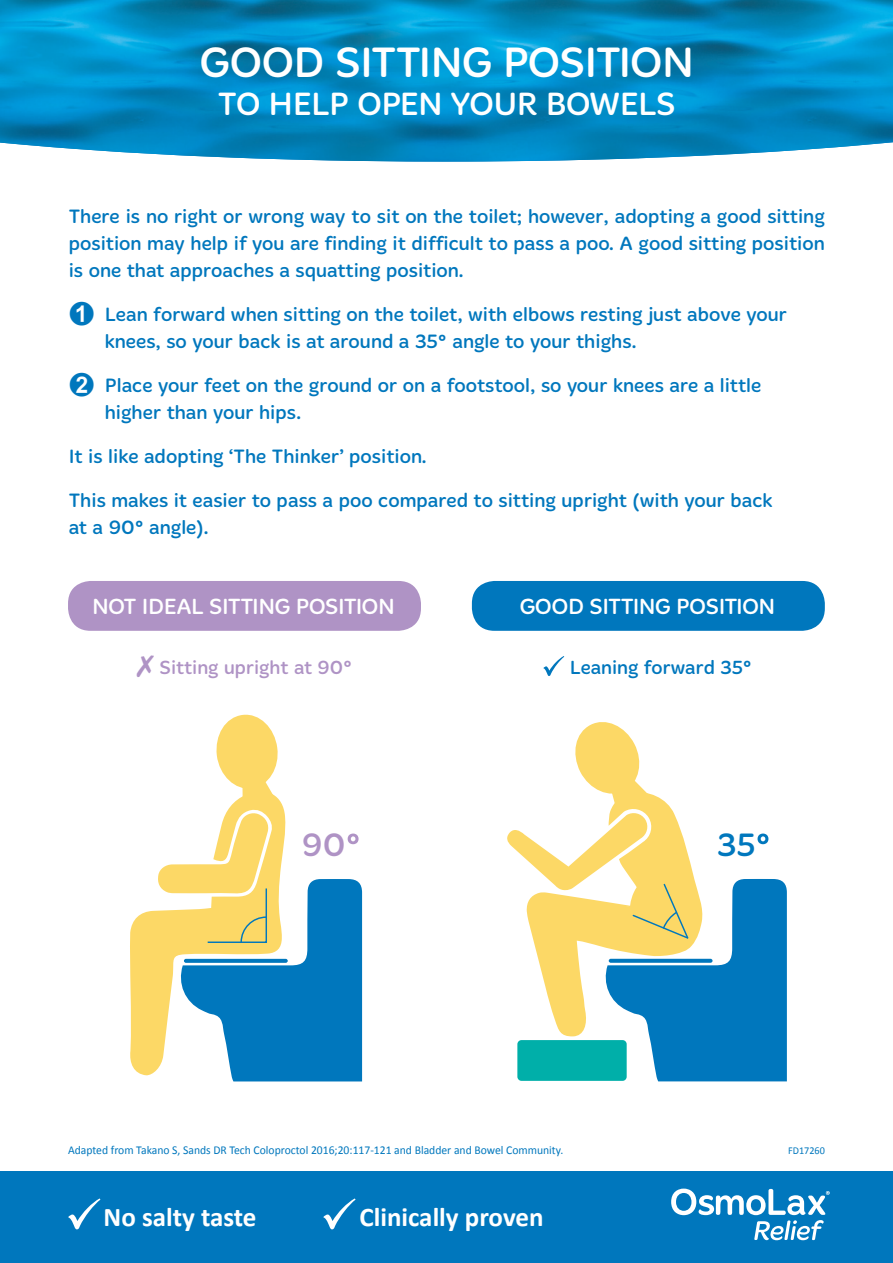
<style>
.page{position:relative;width:893px;height:1263px;background:#fff}
.page>*{position:absolute;margin:0;border:0;box-sizing:border-box;transform-origin:0 0}
.t1{font:43.5px "Merge Pro";letter-spacing:-.02em;color:#fff}
.t2{font:33.15px "Merge Pro";color:#af93c5}
.t3{font:33.15px "Merge Pro";color:#0077bd}
.t4{font:33px "Merge Pro";letter-spacing:-.02em;color:#fff}
.t5{font:700 27px "Calibri";color:#fff}
.t6{font:22.5px "Merge Pro";letter-spacing:-.04em;color:#fff}
.t7{font:22.5px "Merge Pro";letter-spacing:-.02em;color:#fff}
.t8{font:19.8px/27px "Merge Pro";color:#0077bd}
.t9{font:19.5px "Merge Pro";color:#af93c5}
.t10{font:19.5px "Merge Pro";color:#0077bd}
.t11{font:12px "Calibri";color:#0077bd}
.t12{font:10.5px "Calibri";color:#0077bd}
.s1{font-size:34.5px}
.s2{font-size:58.65px}
</style>
<div class="page">
<img style="left:0;top:0;width:638px;height:162px">
<img style="left:638px;top:0;width:255px;height:158px">
<div style="left:68px;top:581px;width:353px;height:50px;background:#af93c5;border-radius:22px"></div>
<div style="left:472px;top:581px;width:353px;height:50px;background:#0077bd;border-radius:22px"></div>
<svg style="left:130px;top:801px;width:155px;height:274px;fill:#fcd866"></svg>
<svg style="left:157px;top:812px;width:205px;height:269px"></svg>
<svg style="left:215px;top:714px;width:65px;height:89px"></svg>
<svg style="left:507px;top:722px;width:280px;height:359px"></svg>
<div style="left:0;top:1171px;width:893px;height:92px;background:#0077bd"></div>
<svg style="left:671px;top:1188px;width:159px;height:52px"></svg>
<svg style="left:323px;top:1198px;width:33px;height:31px"></svg>
<svg style="left:68px;top:1198px;width:32px;height:31px"></svg>
<svg style="left:543px;top:656px;width:21px;height:20px"></svg>
<h1 class="t1" style="left:199px;top:38px;width:497px">GOOD SITTING POSITION</h1>
<h3 class="t4" style="left:218px;top:85px;width:459px">TO HELP OPEN YOUR BOWELS</h3>
<p class="t8" style="left:69px;top:203px;width:758px;text-align:justify">There is no right or wrong way to sit on the toilet; however, adopting a good sitting position may help if you are finding it difficult to pass a poo. A good sitting position is one that approaches a squatting position.</p>
<p class="t8" style="left:105px;top:301px;width:684px">Lean forward when sitting on the toilet, with elbows resting just above your knees, so your back is at around a 35<span class="s1">˚</span> angle to your thighs.</p>
<p class="t8" style="left:105px;top:372px;width:658px">Place your feet on the ground or on a footstool, so your knees are a little higher than your hips.</p>
<p class="t8" style="left:69px;top:443px;width:360px">It is like adopting ‘The Thinker’ position.</p>
<p class="t8" style="left:69px;top:487px;width:705px">This makes it easier to pass a poo compared to sitting upright (with your back at a 90<span class="s1">˚</span> angle).</p>
<p class="t6" style="left:92px;top:593px;width:304px">NOT IDEAL SITTING POSITION</p>
<p class="t7" style="left:519px;top:593px;width:258px">GOOD SITTING POSITION</p>
<p class="t9" style="left:137px;top:656px;width:217px">✗ Sitting upright at 90<span class="s1">˚</span></p>
<p class="t10" style="left:570px;top:656px;width:184px">Leaning forward 35<span class="s1">˚</span></p>
<h2 class="t2" style="left:302px;top:826px;width:60px">90<span class="s2">˚</span></h2>
<h2 class="t3" style="left:717px;top:826px;width:55px">35<span class="s2">˚</span></h2>
<p class="t11" style="left:68px;top:1142px;width:497px">Adapted from Takano S, Sands DR Tech Coloproctol 2016;20:117-121 and Bladder and Bowel Community.</p>
<p class="t12" style="left:788px;top:1144px;width:38px">FD17260</p>
<h3 class="t5" style="left:104px;top:1199px;width:154px">No salty taste</h3>
<h3 class="t5" style="left:359px;top:1199px;width:186px">Clinically proven</h3>
</div>
